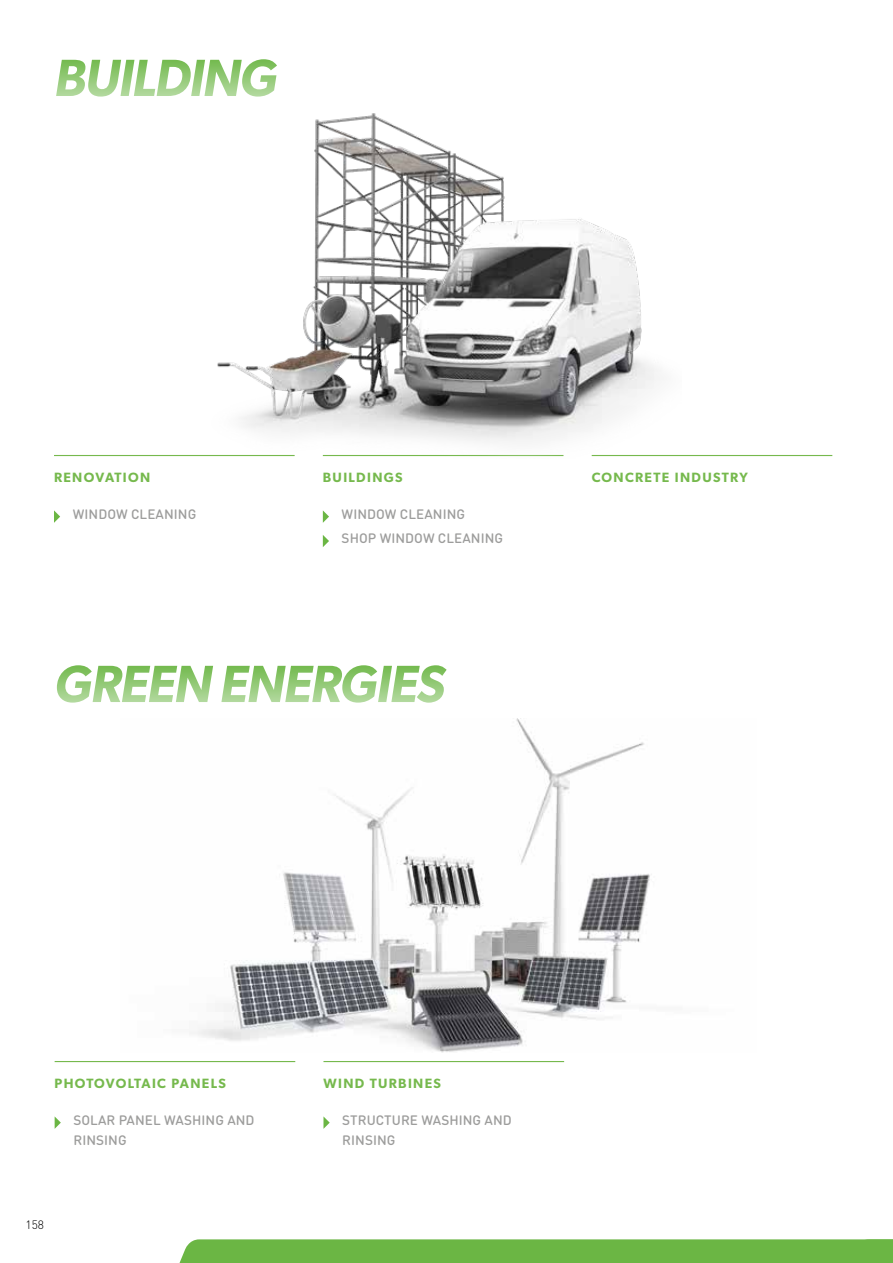
<style>
.page{position:relative;width:893px;height:1263px;background:#fff}
.page>*{position:absolute;margin:0;border:0;box-sizing:border-box;transform-origin:0 0}
.t1{font:italic 600 52.5px "Gibson";letter-spacing:-.025em;color:#6bb644}
.t2{font:500 13.5px/19.5px "DIN Round Pro";letter-spacing:.005em;color:#9d9d9c}
.t3{font:600 13.5px "Gibson";letter-spacing:.1em;color:#76b94d}
.t4{font:300 12px "DIN Round Pro";color:#000}
</style>
<div class="page">
<div style="left:179px;top:1239px;width:714px;height:24px;background:#6bb644"></div>
<hr style="left:55px;top:1061px;width:240px;height:1px;background:#76b94d">
<svg style="left:55px;top:1117px;width:6px;height:12px"></svg>
<hr style="left:323px;top:1061px;width:241px;height:1px;background:#76b94d">
<svg style="left:323px;top:1116px;width:7px;height:13px"></svg>
<hr style="left:54px;top:455px;width:241px;height:1px;background:#76b94d">
<svg style="left:54px;top:510px;width:6px;height:13px"></svg>
<svg style="left:323px;top:510px;width:6px;height:13px"></svg>
<svg style="left:323px;top:535px;width:6px;height:12px"></svg>
<hr style="left:592px;top:455px;width:240px;height:1px;background:#76b94d">
<img style="left:196px;top:113px;width:485px;height:344px">
<img style="left:190px;top:718px;width:460px;height:334px">
<h1 class="t1" style="left:54px;top:46px;width:225px">BUILDING</h1>
<p class="t3" style="left:54px;top:469px;width:98px">RENOVATION</p>
<p class="t2" style="left:73px;top:504px;width:125px">WINDOW CLEANING</p>
<p class="t3" style="left:323px;top:469px;width:81px">BUILDINGS</p>
<p class="t2" style="left:342px;top:501px;width:163px;line-height:24.5px">WINDOW CLEANING<br>SHOP WINDOW CLEANING</p>
<h1 class="t1" style="left:54px;top:652px;width:392px">GREEN ENERGIES</h1>
<p class="t3" style="left:592px;top:469px;width:158px">CONCRETE INDUSTRY</p>
<p class="t3" style="left:55px;top:1075px;width:173px">PHOTOVOLTAIC PANELS</p>
<p class="t2" style="left:73px;top:1110px;width:183px">SOLAR PANEL WASHING AND<br>RINSING</p>
<p class="t4" style="left:26px;top:1216px;width:20px">158</p>
<p class="t3" style="left:323px;top:1075px;width:119px">WIND TURBINES</p>
<p class="t2" style="left:342px;top:1110px;width:171px">STRUCTURE WASHING AND<br>RINSING</p>
</div>
